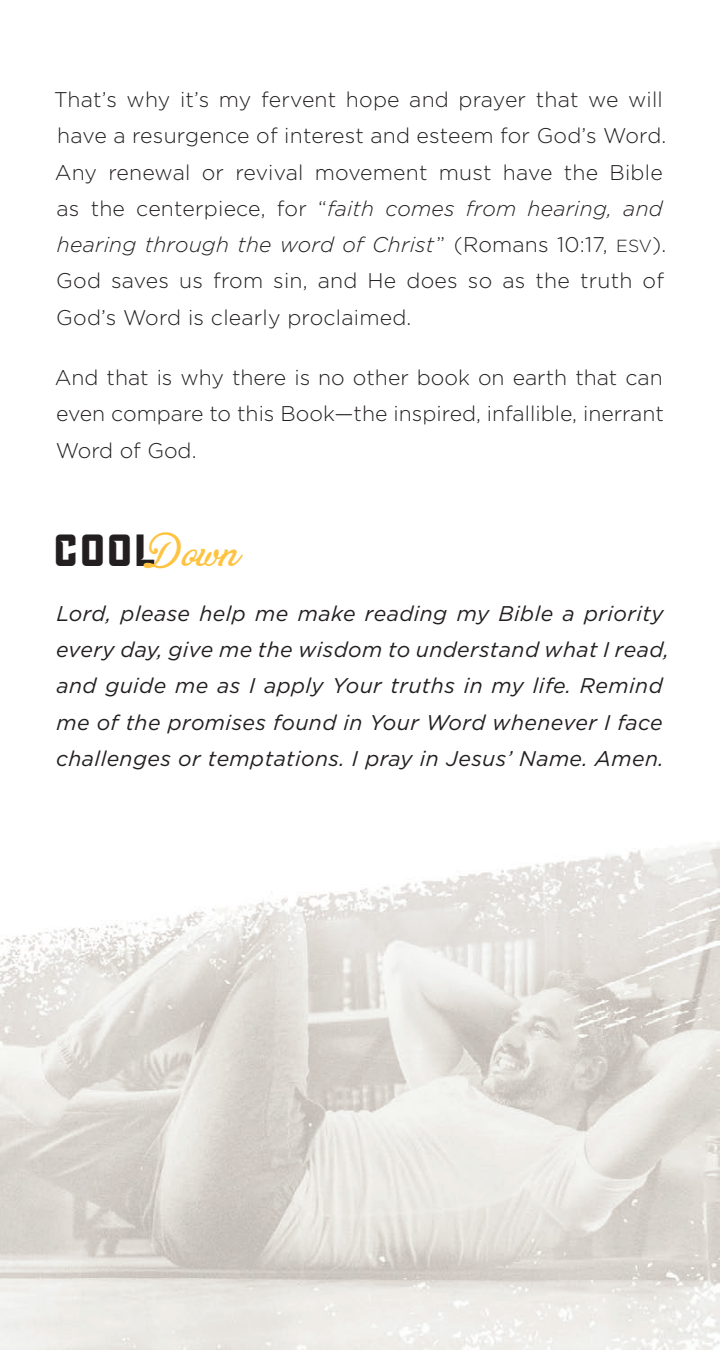
<style>
.page{position:relative;width:720px;height:1350px;background:#fff}
.page>*{position:absolute;margin:0;border:0;box-sizing:border-box;transform-origin:0 0}
.t1{font:45px "Bambola";color:#fec340}
.t2{font:300 21.25px/36.2px "Gotham";letter-spacing:.01em;color:#231f20}
.t3{font:italic 21.25px/36.2px "Gotham";letter-spacing:.02em;color:#231f20}
.s1{font-style:italic}
.s2{font-size:17.5px}
.s3{font-family:"Jawbreak Sans Cut";color:#231f20}
.s4{font-family:"Jawbreak Sans";color:#231f20}
</style>
<div class="page">
<img style="left:0;top:842px;width:720px;height:508px">
<p class="t2" style="left:54px;top:81px;width:614px">That’s why it’s my fervent hope and prayer that we will have a resurgence of interest and esteem for God’s Word.<br>Any renewal or revival movement must have the Bible as the centerpiece, for “<span class="s1">faith comes from hearing, and hearing through the word of Christ</span>” (Romans 10:17, <span class="s2">ESV</span>).<br>God saves us from sin, and He does so as the truth of God’s Word is clearly proclaimed.</p>
<p class="t2" style="left:55px;top:359px;width:611px;text-align:justify">And that is why there is no other book on earth that can even compare to this Book—the inspired, infallible, inerrant Word of God.</p>
<h1 class="t1" style="left:54px;top:524px;width:186px"><span class="s3">C</span><span class="s4">o</span><span class="s3">ol</span>Down</h1>
<p class="t3" style="left:56px;top:595px;width:614px">Lord, please help me make reading my Bible a priority every day, give me the wisdom to understand what I read, and guide me as I apply Your truths in my life. Remind me of the promises found in Your Word whenever I face challenges or temptations. I pray in Jesus’ Name. Amen.</p>
</div>
